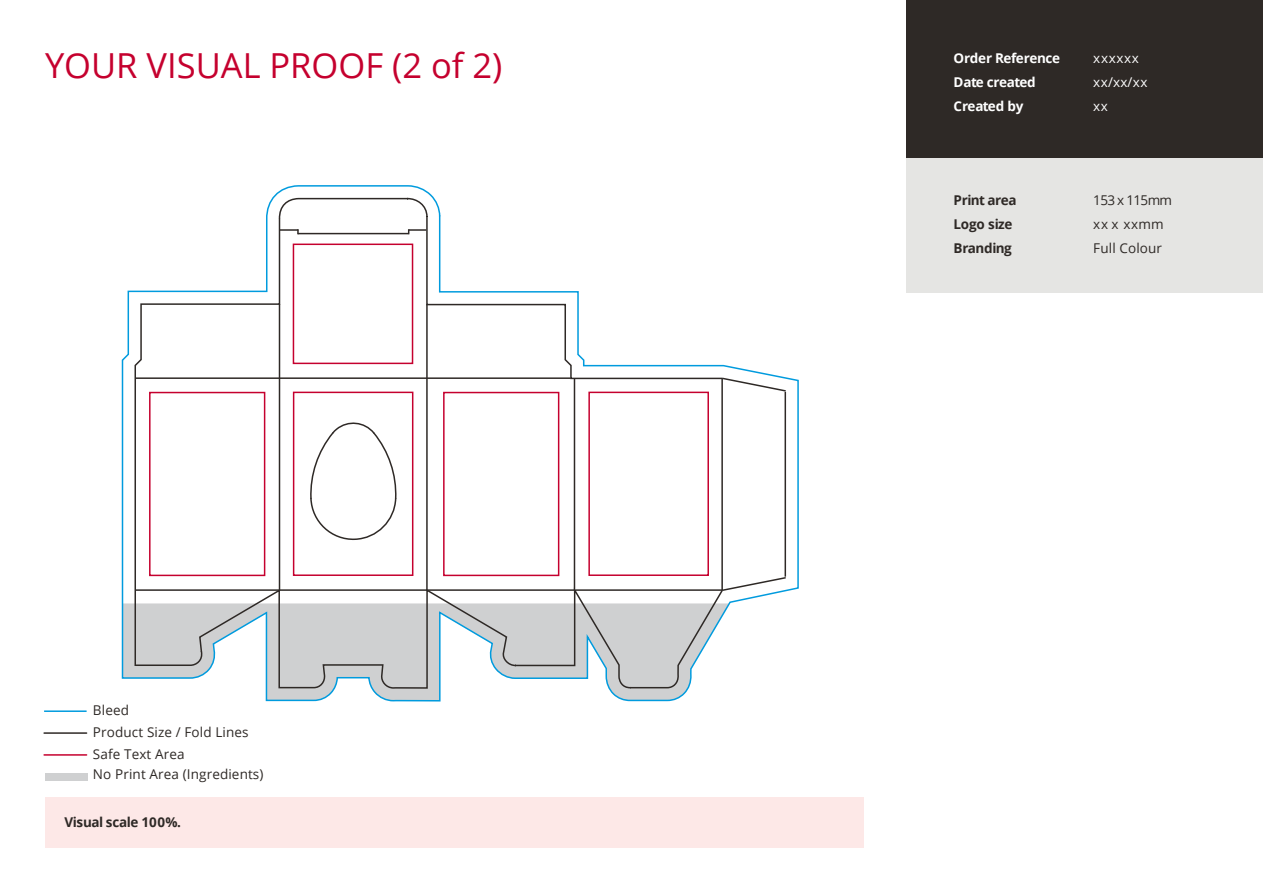
<style>
.page{position:relative;width:1263px;height:893px;background:#fff}
.page>*{position:absolute;margin:0;border:0;box-sizing:border-box;transform-origin:0 0}
.t1{font:34.5px "Open Sans";color:#c5002e}
.t2{font:13.5px/24px "Open Sans";letter-spacing:.01em;color:#2e2926}
.t3{font:700 13.5px/24px "Open Sans";letter-spacing:-.035em;color:#2e2926}
.t4{font:700 13.5px/24px "Open Sans";letter-spacing:-.025em;color:#fff}
.t5{font:13.5px/24px "Open Sans";letter-spacing:.05em;color:#fff}
</style>
<div class="page">
<div style="left:45px;top:798px;width:818px;height:50px;background:#fde8e7"></div>
<div style="left:906px;top:0;width:357px;height:158px;background:#2e2926"></div>
<div style="left:906px;top:158px;width:357px;height:135px;background:#e5e5e3"></div>
<hr style="left:44px;top:754px;width:43px;height:2px;background:#c5002e">
<hr style="left:44px;top:732px;width:43px;height:2px;background:#2e2926">
<hr style="left:44px;top:710px;width:43px;height:2px;background:#009bde">
<div style="left:46px;top:773px;width:42px;height:7px;background:#cfd0d1"></div>
<svg style="left:121px;top:185px;width:678px;height:517px"></svg>
<div style="left:149px;top:392px;width:116px;height:184px;border:2px solid #c5002e"></div>
<div style="left:443px;top:392px;width:116px;height:184px;border:2px solid #c5002e"></div>
<div style="left:293px;top:392px;width:120px;height:184px;border:2px solid #c5002e"></div>
<div style="left:588px;top:392px;width:121px;height:184px;border:2px solid #c5002e"></div>
<div style="left:293px;top:244px;width:120px;height:120px;border:2px solid #c5002e"></div>
<h1 class="t1" style="left:45px;top:42px;width:459px">YOUR VISUAL PROOF (2 of 2)</h1>
<p class="t4" style="left:953px;top:46px;width:108px">Order Reference<br>Date created<br>Created by</p>
<p class="t5" style="left:1093px;top:46px;width:56px">xxxxxx xx/xx/xx xx</p>
<p class="t2" style="left:93px;top:699px;width:157px;line-height:21.9px">Bleed<br>Product Size / Fold Lines<br>Safe Text Area</p>
<p class="t2" style="left:93px;top:762px;width:172px">No Print Area (Ingredients)</p>
<p class="t3" style="left:64px;top:810px;width:118px">Visual scale 100%.</p>
<p class="t3" style="left:953px;top:188px;width:65px">Print area<br>Logo size<br>Branding</p>
<p class="t2" style="left:1093px;top:188px;width:80px">153 x 115mm xx x xxmm<br>Full Colour</p>
</div>
